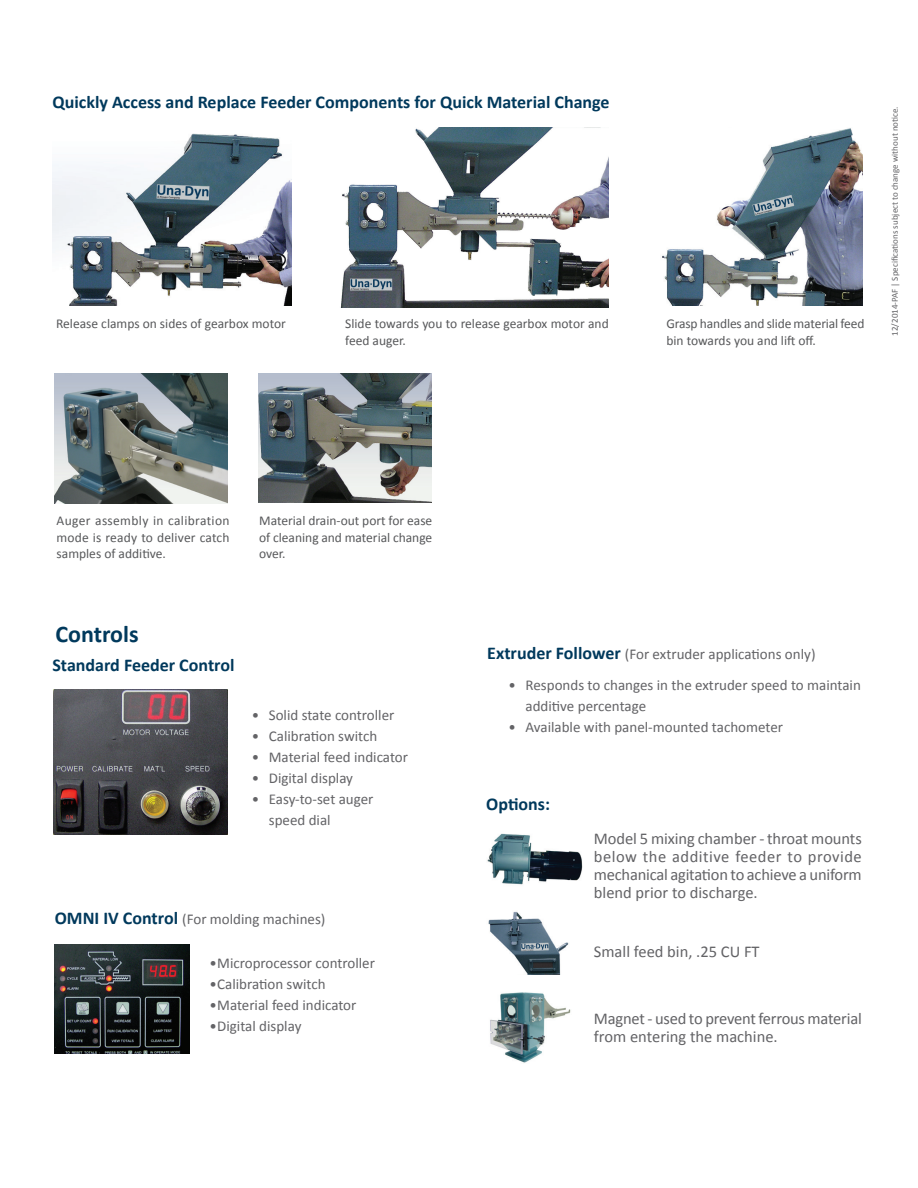
<style>
.page{position:relative;width:918px;height:1188px;background:#fff}
.page>*{position:absolute;margin:0;border:0;box-sizing:border-box;transform-origin:0 0}
.t1{font:700 24px "Calibri";color:#00395c}
.t2{font:700 18px "Calibri";color:#00395c}
.t3{font:16.5px/18px "Calibri";letter-spacing:-.015em;color:#636366;text-align:justify}
.t4{font:15px/21px "Calibri";color:#636366}
.t5{font:13.5px/16.5px "Calibri";color:#57585a}
.t6{font:9px "Calibri";color:#636366}
.s1{font-weight:700;font-size:18px;color:#00395c}
</style>
<div class="page">
<img style="left:52px;top:133px;width:240px;height:173px">
<img style="left:662px;top:128px;width:201px;height:178px">
<img style="left:341px;top:128px;width:268px;height:179px">
<img style="left:487px;top:833px;width:96px;height:52px">
<img style="left:488px;top:911px;width:81px;height:63px">
<img style="left:490px;top:992px;width:81px;height:71px">
<img style="left:55px;top:945px;width:134px;height:109px">
<img style="left:258px;top:373px;width:174px;height:130px">
<img style="left:54px;top:373px;width:173px;height:130px">
<img style="left:54px;top:690px;width:173px;height:144px">
<p class="t2" style="left:52px;top:91px;width:559px">Quickly Access and Replace Feeder Components for Quick Material Change</p>
<p class="t5" style="left:56px;top:316px;width:231px">Release clamps on sides of gearbox motor</p>
<p class="t5" style="left:345px;top:316px;width:265px">Slide towards you to release gearbox motor and feed auger.</p>
<p class="t5" style="left:666px;top:316px;width:200px">Grasp handles and slide material feed bin towards you and lift off.</p>
<p class="t6" style="left:889px;top:336px;width:231px;rotate:-90deg">12/2014-PAF | Specifications subject to change without notice.</p>
<p class="t5" style="left:57px;top:512px;width:175px;text-align:justify">Auger assembly in calibration mode is ready to deliver catch samples of additive.</p>
<p class="t5" style="left:259px;top:512px;width:175px;text-align:justify">Material drain-out port for ease of cleaning and material change over.</p>
<h1 class="t1" style="left:56px;top:619px;width:85px">Controls</h1>
<p class="t2" style="left:52px;top:653px;width:184px">Standard Feeder Control</p>
<p class="t4" style="left:252px;top:705px;width:144px">• Solid state controller</p>
<p class="t4" style="left:252px;top:726px;width:127px">• Calibration switch</p>
<p class="t4" style="left:252px;top:747px;width:158px">• Material feed indicator</p>
<p class="t4" style="left:252px;top:768px;width:103px">• Digital display</p>
<p class="t4" style="left:269px;top:789px;width:106px;text-indent:-17px">• Easy-to-set auger speed dial</p>
<p class="t4" style="left:55px;top:908px;width:272px"><span class="s1">OMNI IV Control</span> (For molding machines)</p>
<p class="t4" style="left:210px;top:953px;width:167px">•Microprocessor controller</p>
<p class="t4" style="left:210px;top:974px;width:118px">•Calibration switch</p>
<p class="t4" style="left:210px;top:995px;width:148px">•Material feed indicator</p>
<p class="t4" style="left:210px;top:1016px;width:93px">•Digital display</p>
<p class="t4" style="left:487px;top:643px;width:330px"><span class="s1">Extruder Follower</span> (For extruder applications only)</p>
<p class="t4" style="left:526px;top:675px;width:337px;text-indent:-17px">• Responds to changes in the extruder speed to maintain additive percentage</p>
<p class="t4" style="left:509px;top:717px;width:276px">• Available with panel-mounted tachometer</p>
<p class="t2" style="left:486px;top:792px;width:65px">Options:</p>
<p class="t3" style="left:594px;top:829px;width:269px">Model 5 mixing chamber - throat mounts below the additive feeder to provide mechanical agitation to achieve a uniform blend prior to discharge.</p>
<p class="t3" style="left:594px;top:943px;width:167px">Small feed bin, .25 CU FT</p>
<p class="t3" style="left:594px;top:1010px;width:269px">Magnet - used to prevent ferrous material from entering the machine.</p>
</div>
